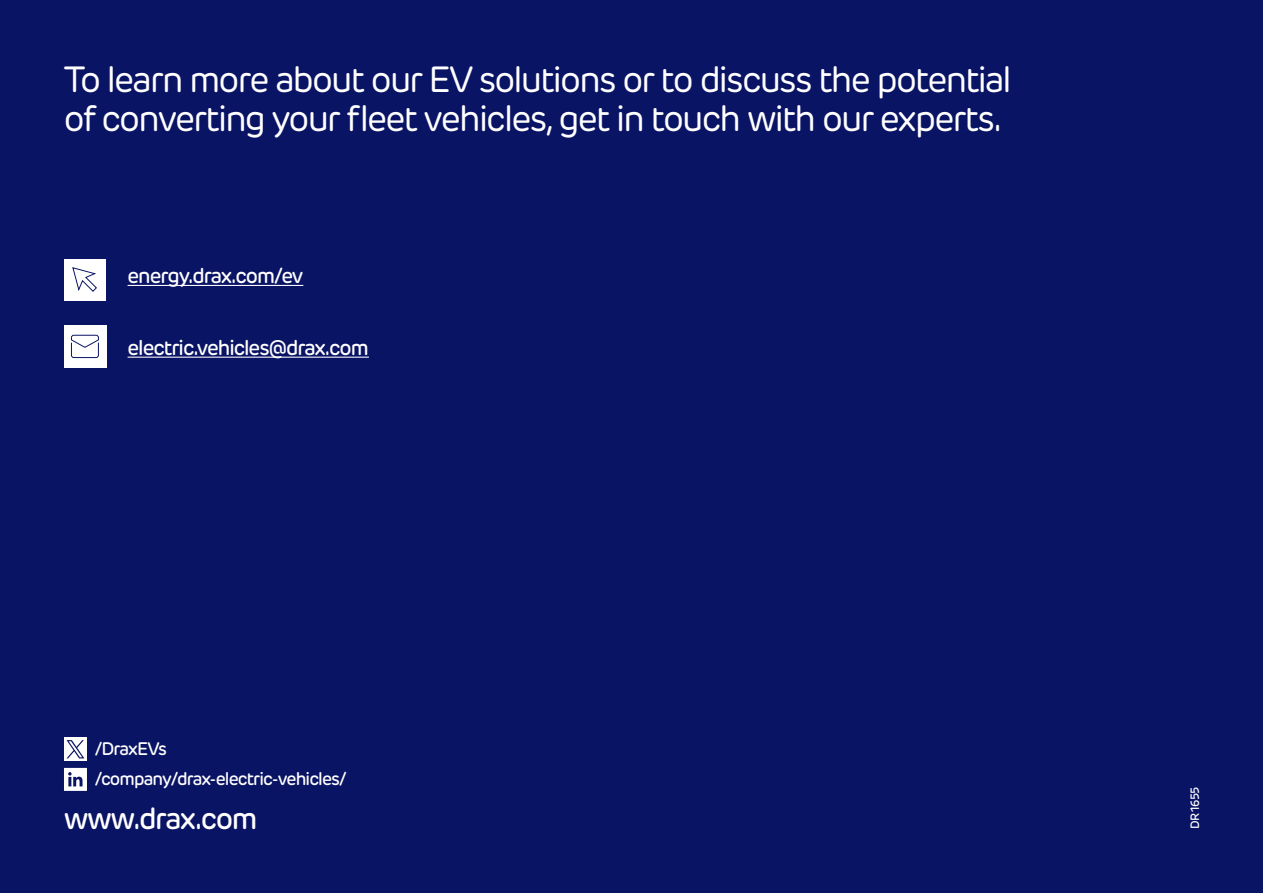
<style>
.page{position:relative;width:1263px;height:893px;background:#0a1464}
.page>*{position:absolute;margin:0;border:0;box-sizing:border-box;transform-origin:0 0}
.Cover_subtitle{font:36px/39.6px "New Rubrik";letter-spacing:-.05em;color:#fff}
.Back_cover_web_address{font:500 30px "New Rubrik";letter-spacing:-.05em;color:#fff}
.Back_cover_email_web{font:500 21px "New Rubrik";letter-spacing:-.05em;color:#fff}
.Back_cover_social_media{font:500 18px "New Rubrik";letter-spacing:-.05em;color:#fff}
.Doc_code{font:500 12px "New Rubrik";letter-spacing:-.05em;color:#fff}
</style>
<div class="page">
<div style="left:64px;top:738px;width:23px;height:23px;background:#fff"></div>
<svg style="left:67px;top:740px;width:17px;height:18px"></svg>
<svg style="left:64px;top:768px;width:23px;height:23px"></svg>
<div style="left:64px;top:325px;width:42px;height:43px;background:#fff"></div>
<div style="left:71px;top:332px;width:28px;height:29px;background:linear-gradient(to right,#f1f2f6,#f4f5f8)"></div>
<svg style="left:71px;top:334px;width:28px;height:24px"></svg>
<hr style="left:128px;top:357px;width:241px;height:1px;background:#fff">
<hr style="left:128px;top:285px;width:175px;height:1px;background:#fff">
<div style="left:64px;top:259px;width:41px;height:41px;background:#fff"></div>
<svg style="left:72px;top:268px;width:25px;height:23px"></svg>
<p class="Cover_subtitle" style="left:64px;top:59px;width:949px">To learn more about our EV solutions or to discuss the potential of converting your fleet vehicles, get in touch with our experts.</p>
<p class="Back_cover_email_web" style="left:128px;top:263px;width:177px">energy.drax.com/ev</p>
<p class="Back_cover_email_web" style="left:128px;top:334px;width:243px">electric.vehicles@drax.com</p>
<p class="Back_cover_social_media" style="left:95px;top:737px;width:74px">/DraxEVs</p>
<p class="Back_cover_social_media" style="left:95px;top:767px;width:254px">/company/drax-electric-vehicles/</p>
<p class="Back_cover_web_address" style="left:64px;top:800px;width:195px">www.drax.com</p>
<p class="Doc_code" style="left:1187px;top:829px;width:44px;rotate:-90deg">DR1655</p>
</div>
